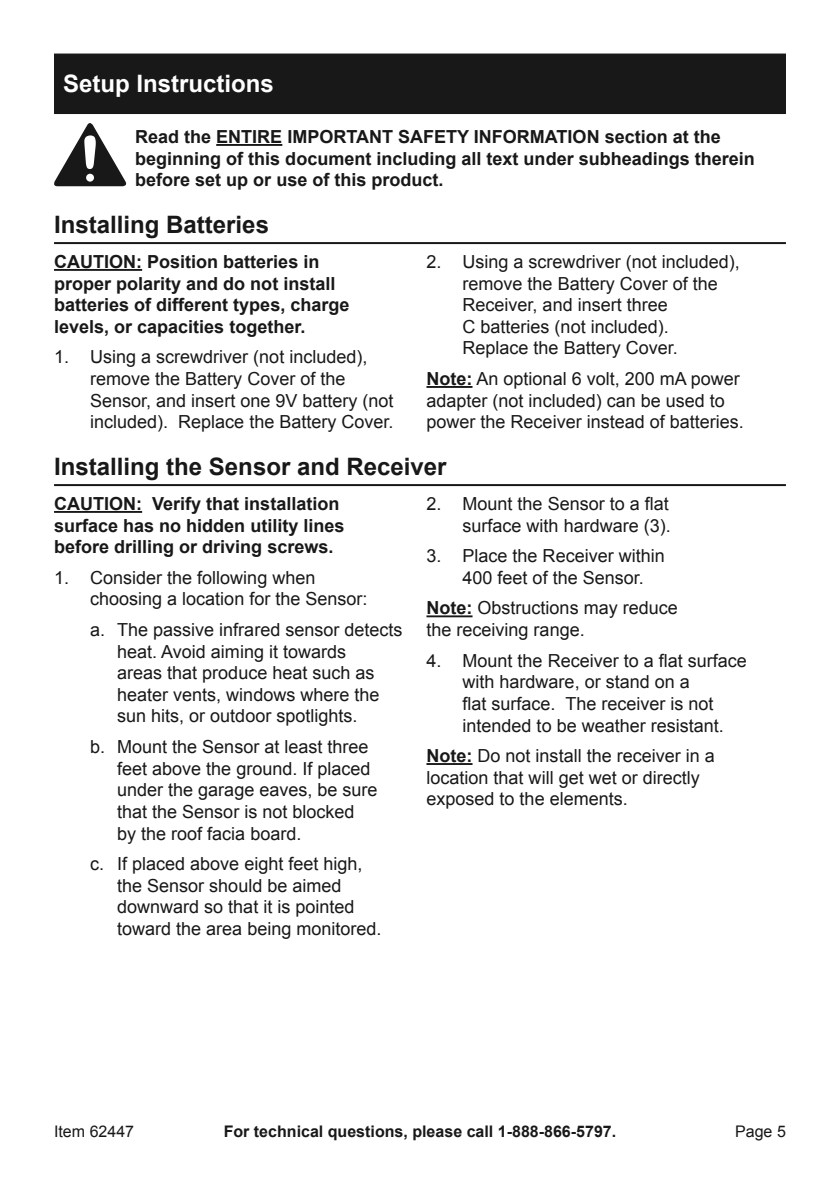
<style>
.page{position:relative;width:840px;height:1191px;background:#fff}
.page>*{position:absolute;margin:0;border:0;box-sizing:border-box;transform-origin:0 0}
.Header_0931{font:700 24px "Arial";color:#181818}
.Section_Headers_0931{font:700 24px "Arial";color:#fff}
.Note{font:18px/21.6px "Arial";color:#181818}
.Note-2{font:700 18px/21.6px "Arial";color:#181818}
.Safety_Section_Messa{font:700 18px/21.6px "Arial";color:#181818}
.t1{font:700 16px "Arial";color:#181818}
.t2{font:16px "Arial";color:#181818}
.s1{font-weight:700}
</style>
<div class="page">
<div style="left:54px;top:54px;width:731px;height:60px;background:#181818"></div>
<hr style="left:216px;top:144px;width:66px;height:2px;background:#181818">
<hr style="left:54px;top:242px;width:731px;height:2px;background:#181818">
<svg style="left:54px;top:123px;width:73px;height:63px"></svg>
<hr style="left:54px;top:269px;width:88px;height:2px;background:#181818">
<hr style="left:426px;top:386px;width:46px;height:2px;background:#181818">
<hr style="left:54px;top:484px;width:731px;height:2px;background:#181818">
<hr style="left:54px;top:511px;width:88px;height:2px;background:#181818">
<hr style="left:426px;top:615px;width:46px;height:2px;background:#181818">
<hr style="left:426px;top:763px;width:46px;height:2px;background:#181818">
<p class="Section_Headers_0931" style="left:63px;top:68px;width:212px">Setup Instructions</p>
<p class="Safety_Section_Messa" style="left:135px;top:126px;width:621px">Read the ENTIRE IMPORTANT SAFETY INFORMATION section at the beginning of this document including all text under subheadings therein before set up or use of this product.</p>
<p class="Header_0931" style="left:54px;top:209px;width:216px">Installing Batteries</p>
<p class="Note-2" style="left:54px;top:251px;width:297px">CAUTION: Position batteries in proper polarity and do not install batteries of different types, charge levels, or capacities together.</p>
<p class="Note" style="left:90px;top:346px;width:305px;text-indent:-36px">1. Using a screwdriver (not included), remove the Battery Cover of the Sensor, and insert one 9V battery (not included). Replace the Battery Cover.</p>
<p class="Note" style="left:462px;top:251px;width:279px;text-indent:-36px">2. Using a screwdriver (not included), remove the Battery Cover of the<br>Receiver, and insert three<br>C batteries (not included).<br>Replace the Battery Cover.</p>
<p class="Note" style="left:426px;top:368px;width:319px"><span class="s1">Note:</span> An optional 6 volt, 200 mA power adapter (not included) can be used to power the Receiver instead of batteries.</p>
<p class="Header_0931" style="left:54px;top:450px;width:394px">Installing the Sensor and Receiver</p>
<p class="Note-2" style="left:54px;top:493px;width:292px">CAUTION: Verify that installation surface has no hidden utility lines before drilling or driving screws.</p>
<p class="Note" style="left:90px;top:567px;width:279px;text-indent:-36px">1. Consider the following when choosing a location for the Sensor:</p>
<p class="Note" style="left:117px;top:619px;width:287px;text-indent:-27px">a. The passive infrared sensor detects heat. Avoid aiming it towards<br>areas that produce heat such as heater vents, windows where the sun hits, or outdoor spotlights.</p>
<p class="Note" style="left:117px;top:736px;width:262px;text-indent:-27px">b. Mount the Sensor at least three feet above the ground. If placed under the garage eaves, be sure that the Sensor is not blocked by the roof facia board.</p>
<p class="Note" style="left:117px;top:853px;width:266px;text-indent:-27px">c. If placed above eight feet high, the Sensor should be aimed downward so that it is pointed toward the area being monitored.</p>
<p class="Note" style="left:426px;top:493px;width:246px;text-align:right">2. Mount the Sensor to a flat surface with hardware (3).</p>
<p class="Note" style="left:462px;top:545px;width:204px;text-indent:-36px">3. Place the Receiver within<br>400 feet of the Sensor.</p>
<p class="Note" style="left:426px;top:597px;width:253px"><span class="s1">Note:</span> Obstructions may reduce the receiving range.</p>
<p class="Note" style="left:462px;top:649px;width:286px;text-indent:-36px">4. Mount the Receiver to a flat surface with hardware, or stand on a<br>flat surface. The receiver is not intended to be weather resistant.</p>
<p class="Note" style="left:426px;top:745px;width:290px"><span class="s1">Note:</span> Do not install the receiver in a location that will get wet or directly exposed to the elements.</p>
<p class="t2" style="left:54px;top:1120px;width:82px">Item 62447</p>
<p class="t1" style="left:223px;top:1120px;width:394px">For technical questions, please call 1-888-866-5797.</p>
<p class="t2" style="left:734px;top:1120px;width:52px">Page 5</p>
</div>
